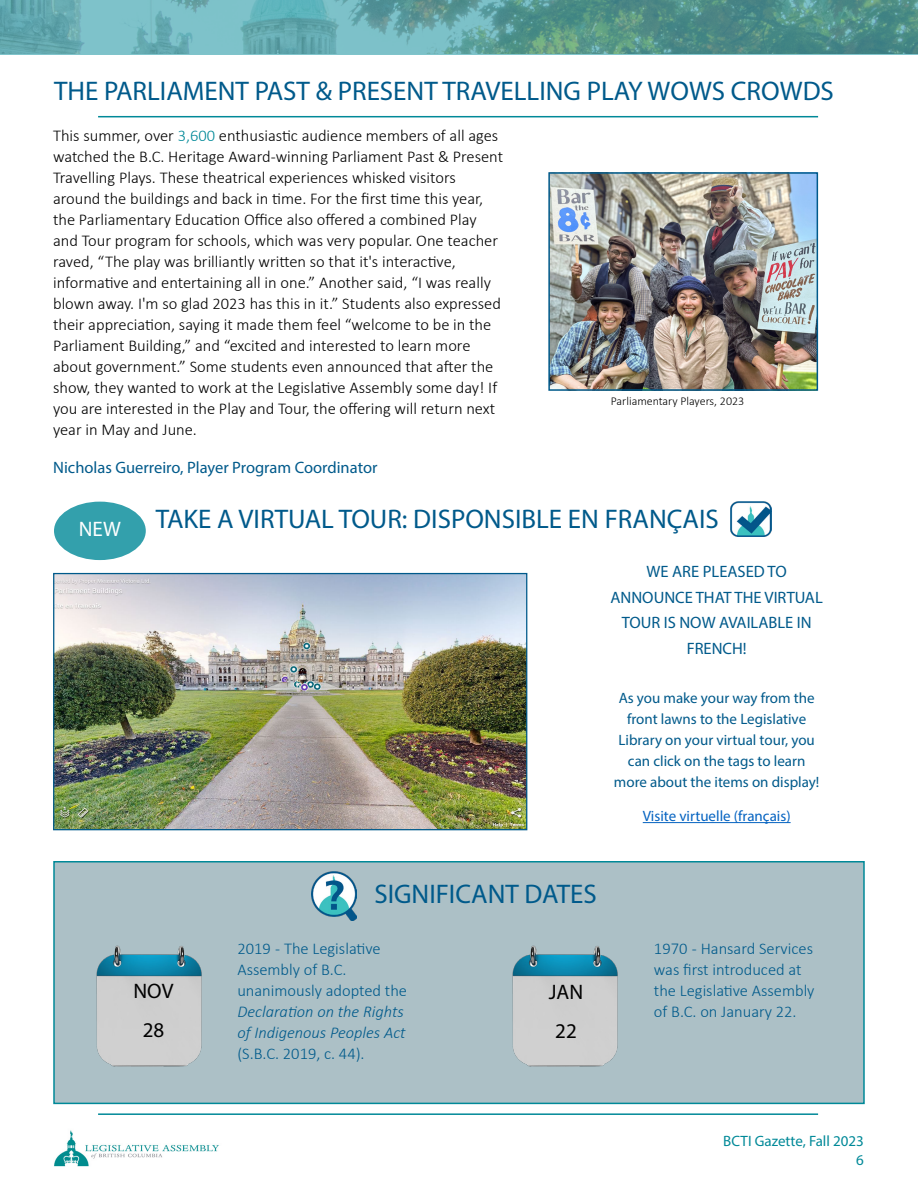
<style>
.page{position:relative;width:918px;height:1188px;background:#fff}
.page>*{position:absolute;margin:0;border:0;box-sizing:border-box;transform-origin:0 0}
.Body_Text{font:27px "Myriad Pro";color:#005a8b}
.Body_Text-2{font:21px "Myriad Pro";color:#000}
.Body_Text-3{font:21px "Myriad Pro";color:#fff}
.Body_Text-4{font:300 16.5px/21px "Calibri";color:#000}
.Body_Text-5{font:300 16.5px/21px "Calibri";color:#005a8b}
.Body_Text-6{font:16.5px/25.5px "Myriad Pro";color:#005a8b;text-align:center}
.No_Spacing{font:16.5px "Myriad Pro";color:#005a8b}
.Body_Text-7{font:15px/21px "Myriad Pro";color:#005a8b;text-align:center}
.Body_Text-8{font:15px "Myriad Pro";color:#0563c1}
.t1{font:15px/18.9px "Myriad Pro";color:#008998;text-align:right}
.Body_Text-9{font:300 12px "Calibri";color:#000}
.s1{color:#008998}
.s2{font-style:italic}
</style>
<div class="page">
<img style="left:54px;top:1130px;width:165px;height:37px">
<hr style="left:98px;top:1113px;width:720px;height:2px;background:#008998">
<svg style="left:0;top:0;width:918px;height:55px;background:#61a2a2"></svg>
<hr style="left:98px;top:116px;width:720px;height:1px;background:#008998">
<img style="left:551px;top:175px;width:264px;height:213px">
<div style="left:548px;top:172px;width:270px;height:219px;border:2px solid #005a8b"></div>
<div style="left:54px;top:502px;width:92px;height:58px;background:#33a0ac;border-radius:50%"></div>
<img style="left:55px;top:575px;width:470px;height:253px">
<div style="left:53px;top:573px;width:474px;height:257px;border:1px solid #005a8b"></div>
<hr style="left:643px;top:822px;width:148px;height:1px;background:#0563c1">
<div style="left:53px;top:861px;width:812px;height:243px;background:#acc0c6;border:2px solid #008998"></div>
<img style="left:512px;top:945px;width:106px;height:122px">
<img style="left:96px;top:945px;width:106px;height:122px">
<img style="left:311px;top:871px;width:45px;height:49px">
<img style="left:731px;top:502px;width:40px;height:35px">
<p class="Body_Text" style="left:54px;top:74px;width:781px">THE PARLIAMENT PAST &amp; PRESENT TRAVELLING PLAY WOWS CROWDS</p>
<p class="Body_Text-4" style="left:53px;top:125px;width:452px">This summer, over <span class="s1">3,600</span> enthusiastic audience members of all ages watched the B.C. Heritage Award-winning Parliament Past &amp; Present Travelling Plays. These theatrical experiences whisked visitors around the buildings and back in time. For the first time this year, the Parliamentary Education Office also offered a combined Play and Tour program for schools, which was very popular. One teacher raved, “The play was brilliantly written so that it's interactive, informative and entertaining all in one.” Another said, “I was really blown away. I'm so glad 2023 has this in it.” Students also expressed their appreciation, saying it made them feel “welcome to be in the Parliament Building,” and “excited and interested to learn more about government.” Some students even announced that after the show, they wanted to work at the Legislative Assembly some day! If you are interested in the Play and Tour, the offering will return next year in May and June.</p>
<p class="No_Spacing" style="left:53px;top:457px;width:326px">Nicholas Guerreiro, Player Program Coordinator</p>
<p class="Body_Text-9" style="left:611px;top:394px;width:135px">Parliamentary Players, 2023</p>
<p class="Body_Text-3" style="left:79px;top:516px;width:44px">NEW</p>
<p class="Body_Text" style="left:156px;top:503px;width:565px">TAKE A VIRTUAL TOUR: DISPONSIBLE EN FRANÇAIS</p>
<p class="Body_Text-6" style="left:610px;top:559px;width:214px">WE ARE PLEASED TO<br>ANNOUNCE THAT THE VIRTUAL<br>TOUR IS NOW AVAILABLE IN<br>FRENCH!</p>
<p class="Body_Text-7" style="left:614px;top:687px;width:207px">As you make your way from the front lawns to the Legislative<br>Library on your virtual tour, you can click on the tags to learn more about the items on display!</p>
<p class="Body_Text-8" style="left:643px;top:807px;width:149px">Visite virtuelle (français)</p>
<p class="Body_Text-2" style="left:133px;top:978px;width:42px">NOV</p>
<p class="Body_Text-2" style="left:143px;top:1017px;width:23px">28</p>
<p class="Body_Text" style="left:374px;top:877px;width:224px">SIGNIFICANT DATES</p>
<p class="Body_Text-5" style="left:237px;top:938px;width:171px">2019 - The Legislative<br>Assembly of B.C. unanimously adopted the<br><span class="s2">Declaration on the Rights of Indigenous Peoples Act </span>(S.B.C. 2019, c. 44).</p>
<p class="Body_Text-2" style="left:549px;top:979px;width:36px">JAN</p>
<p class="Body_Text-2" style="left:555px;top:1018px;width:23px">22</p>
<p class="Body_Text-5" style="left:654px;top:938px;width:162px">1970 - Hansard Services was first introduced at the Legislative Assembly of B.C. on January 22.</p>
<p class="t1" style="left:723px;top:1131px;width:142px">BCTI Gazette, Fall 2023<br>6</p>
</div>
